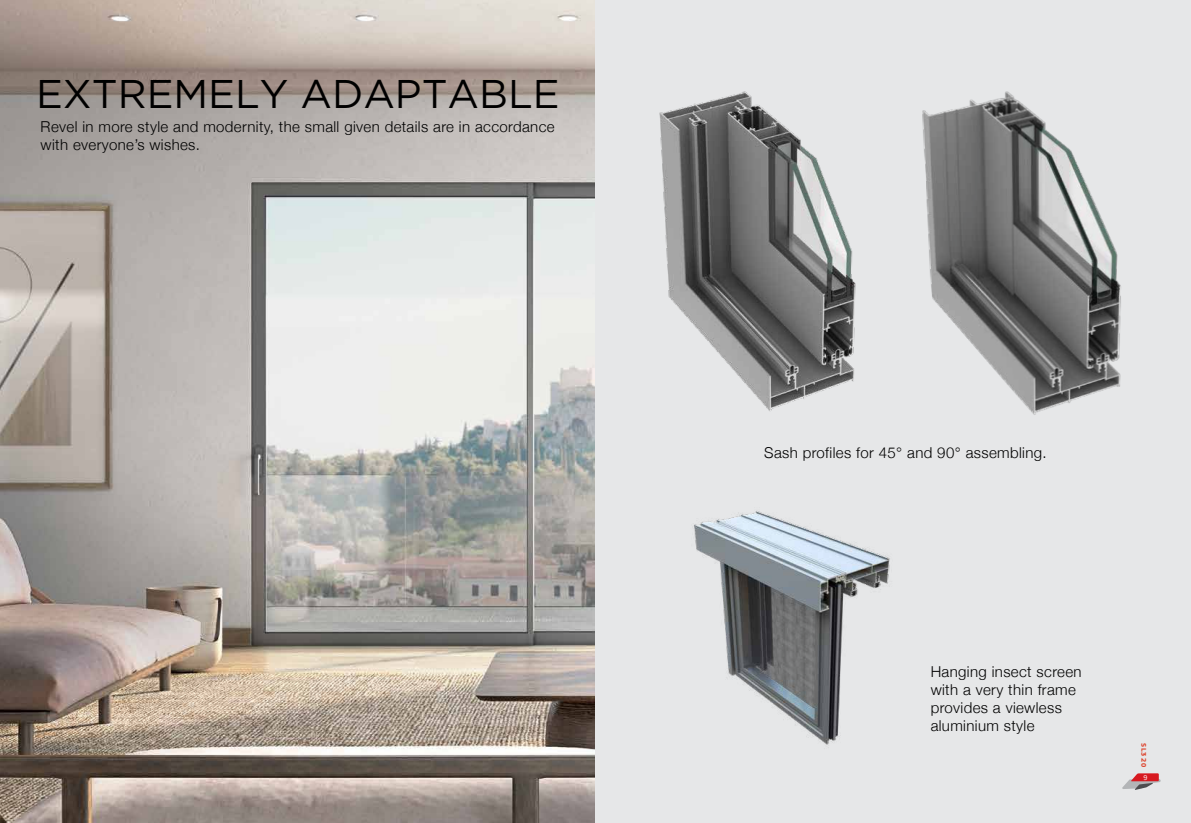
<style>
.page{position:relative;width:1191px;height:823px;background:#fff}
.page>*{position:absolute;margin:0;border:0;box-sizing:border-box;transform-origin:0 0}
.t1{font:40px "Gotham Greek";color:#000}
.t2{font:300 15px/18px "Helvetica Neue";letter-spacing:.025em;color:#000}
.t3{font:700 7px "PF Square Sans Pro";letter-spacing:.14em;color:#dd4832}
.t4{font:7px "PF Square Sans Pro";color:#fff}
</style>
<div class="page">
<img style="left:0;top:0;width:595px;height:822px">
<div style="left:595px;top:0;width:596px;height:822px;background:#e6e7e8"></div>
<img style="left:659px;top:91px;width:197px;height:320px">
<img style="left:922px;top:91px;width:199px;height:324px">
<img style="left:694px;top:511px;width:196px;height:234px">
<svg style="left:1122px;top:773px;width:39px;height:16px"></svg>
<h1 class="t1" style="left:36px;top:79px;width:525px">EXTREMELY ADAPTABLE</h1>
<p class="t2" style="left:41px;top:119px;width:515px">Revel in more style and modernity, the small given details are in accordance with everyone’s wishes.</p>
<p class="t2" style="left:764px;top:445px;width:284px">Sash profiles for 45° and 90° assembling.</p>
<p class="t2" style="left:930px;top:660px;width:152px">Ηanging insect screen with a very thin frame provides a viewless aluminium style</p>
<p class="t3" style="left:1148px;top:742px;width:26px;rotate:90deg">SL320</p>
<p class="t4" style="left:1143px;top:772px;width:5px">9</p>
</div>
